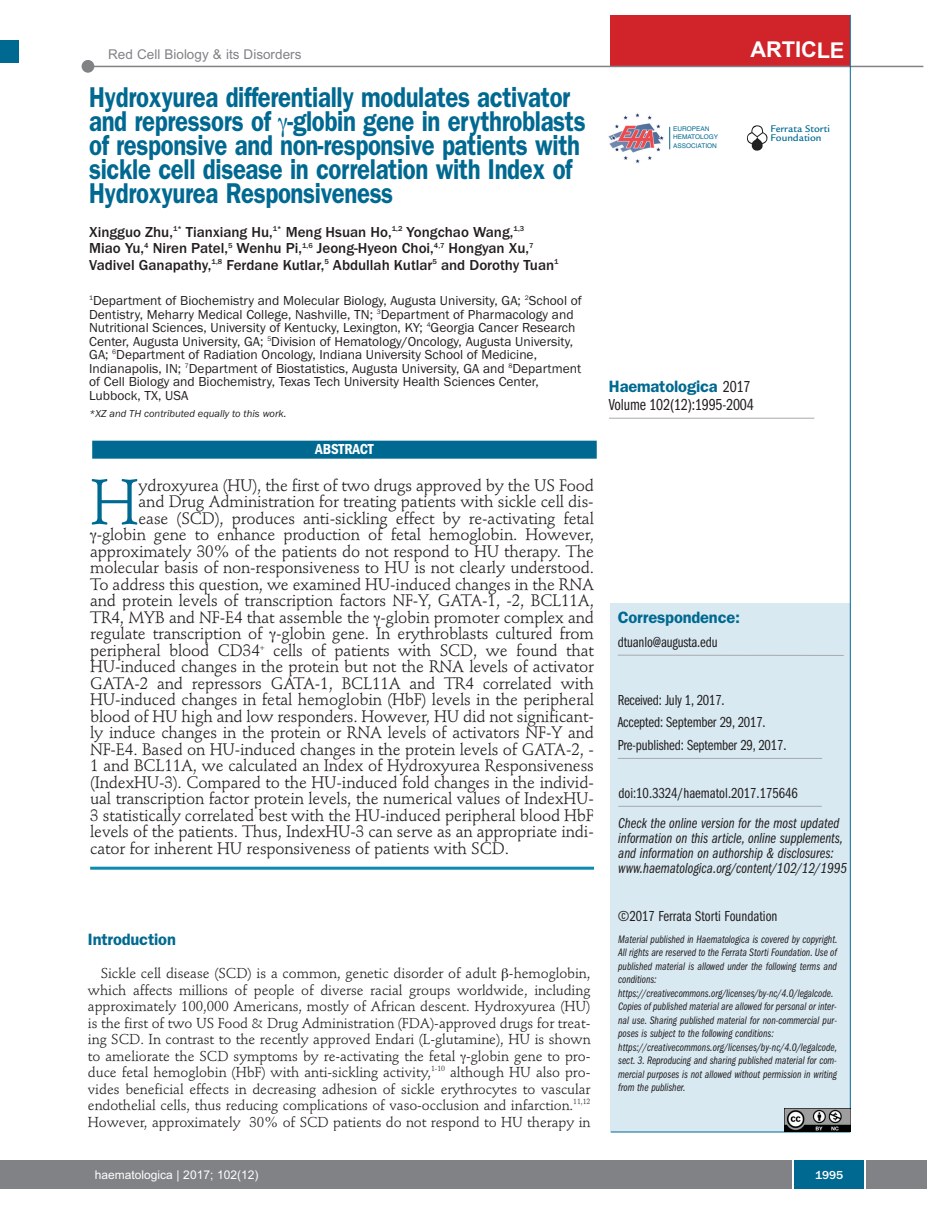
<style>
.page{position:relative;width:927px;height:1225px;background:#fff}
.page>*{position:absolute;margin:0;border:0;box-sizing:border-box;transform-origin:0 0}
.t1{font:62.7px "Stempel Schneidler";color:#006991}
.t2{font:600 28.8px/24px "Franklin Gothic";letter-spacing:-.015em;color:#006991;scale:.83 1}
.t3{font:700 21.75px "Arial";letter-spacing:-.01em;color:#fff}
.t4{font:16.5px "Stempel Schneidler";letter-spacing:-.01em;color:#231f20}
.t5{font:600 16.5px "Franklin Gothic";letter-spacing:-.01em;color:#006991}
.t6{font:16.5px "Franklin Gothic Book Cmpr";letter-spacing:-.01em;color:#231f20}
.t7{font:500 15px/16.5px "Franklin Gothic";color:#231f20}
.t8{font:15px/15px "Franklin Gothic Book Cmpr Ital";color:#231f20}
.t9{font:15px/22.5px "Franklin Gothic Book Cmpr";letter-spacing:-.01em;color:#231f20}
.t10{font:600 condensed 15px "Franklin Gothic";letter-spacing:-.005em;color:#fff}
.t11{font:14.25px/16.5px "Stempel Schneidler";letter-spacing:-.005em;color:#231f20;text-align:justify}
.t12{font:13.5px/13.5px "Franklin Gothic";color:#231f20}
.t13{font:13.5px "Arial";color:#808285}
.t14{font:12px "Arial";color:#fff}
.t15{font:500 12px "Franklin Gothic";color:#fff}
.t16{font:11.25px/13.5px "Franklin Gothic Book Cmpr Ital";color:#231f20}
.t17{font:italic 10.5px "Franklin Gothic";color:#231f20}
.t18{font:500 10.5px/9px "Legacy Sans";color:#006991}
.t19{font:6.45px/8.7px "Helvetica";color:#006991}
.s1{font-family:"Franklin Gothic Book Cmpr";font-weight:400;color:#231f20}
</style>
<div class="page">
<div style="left:18px;top:1160px;width:909px;height:28px;background:#808285"></div>
<div style="left:794px;top:1160px;width:70px;height:28px;background:#006991"></div>
<hr style="left:792px;top:1160px;width:2px;height:28px;background:#fff">
<hr style="left:864px;top:1160px;width:2px;height:28px;background:#fff">
<div style="left:611px;top:603px;width:239px;height:529px;background:#d8e9f1"></div>
<hr style="left:618px;top:758px;width:204px;height:1px;background:#a8a9ad">
<hr style="left:618px;top:655px;width:226px;height:1px;background:#a8a9ad">
<hr style="left:611px;top:1131px;width:239px;height:1px;background:#006991">
<img style="left:747px;top:125px;width:20px;height:26px">
<img style="left:608px;top:113px;width:56px;height:50px">
<svg style="left:669px;top:127px;width:1px;height:22px"></svg>
<hr style="left:609px;top:418px;width:205px;height:1px;background:#a8a9ad">
<div style="left:611px;top:15px;width:239px;height:52px;background:#d1232a"></div>
<hr style="left:87px;top:66px;width:836px;height:1px;background:#808285">
<div style="left:82px;top:60px;width:12px;height:13px;background:#808285;border-radius:50%"></div>
<hr style="left:618px;top:806px;width:204px;height:1px;background:#a8a9ad">
<hr style="left:850px;top:15px;width:1px;height:1116px;background:#006991">
<img style="left:785px;top:1108px;width:65px;height:23px">
<div style="left:0;top:40px;width:19px;height:22px;background:#006991"></div>
<div style="left:0;top:1160px;width:18px;height:28px;background:#808285"></div>
<hr style="left:90px;top:866px;width:504px;height:3px;background:#0d8aaf">
<div style="left:92px;top:441px;width:505px;height:18px;background:#006991"></div>
<p class="t13" style="left:108px;top:47px;width:195px">Red Cell Biology &amp; its Disorders</p>
<h3 class="t3" style="left:751px;top:37px;width:95px">ARTICLE</h3>
<h2 class="t2" style="left:89px;top:87px;width:600px">Hydroxyurea differentially modulates activator and repressors of -globin gene in erythroblasts of responsive and non-responsive patients with sickle cell disease in correlation with Index of Hydroxyurea Responsiveness</h2>
<p class="t7" style="left:89px;top:223px;width:471px">Xingguo Zhu,<sup>1*</sup> Tianxiang Hu,<sup>1*</sup> Meng Hsuan Ho,<sup>1,2</sup> Yongchao Wang,<sup>1,3<br></sup>Miao Yu,<sup>4</sup> Niren Patel,<sup>5</sup> Wenhu Pi,<sup>1,6</sup> Jeong-Hyeon Choi,<sup>4,7</sup> Hongyan Xu,<sup>7<br></sup>Vadivel Ganapathy,<sup>1,8</sup> Ferdane Kutlar,<sup>5</sup> Abdullah Kutlar<sup>5</sup> and Dorothy Tuan<sup>1</sup></p>
<p class="t12" style="left:89px;top:294px;width:494px"><sup>1</sup>Department of Biochemistry and Molecular Biology, Augusta University, GA; <sup>2</sup>School of Dentistry, Meharry Medical College, Nashville, TN; <sup>3</sup>Department of Pharmacology and Nutritional Sciences, University of Kentucky, Lexington, KY; <sup>4</sup>Georgia Cancer Research Center, Augusta University, GA; <sup>5</sup>Division of Hematology/Oncology, Augusta University, GA; <sup>6</sup>Department of Radiation Oncology, Indiana University School of Medicine, Indianapolis, IN; <sup>7</sup>Department of Biostatistics, Augusta University, GA and <sup>8</sup>Department of Cell Biology and Biochemistry, Texas Tech University Health Sciences Center, Lubbock, TX, USA</p>
<p class="t17" style="left:89px;top:407px;width:199px">*XZ and TH contributed equally to this work.</p>
<p class="t10" style="left:315px;top:444px;width:60px">ABSTRACT</p>
<h1 class="t1" style="left:90px;top:476px;width:50px">H</h1>
<p class="t4" style="left:139px;top:478px;width:457px">ydroxyurea (HU), the first of two drugs approved by the US Food</p>
<p class="t4" style="left:139px;top:495px;width:457px">and Drug Administration for treating patients with sickle cell dis-</p>
<p class="t4" style="left:139px;top:511px;width:457px">ease (SCD), produces anti-sickling effect by re-activating fetal</p>
<p class="t4" style="left:97px;top:528px;width:499px">-globin gene to enhance production of fetal hemoglobin. However,</p>
<p class="t4" style="left:90px;top:544px;width:505px">approximately 30% of the patients do not respond to HU therapy. The</p>
<p class="t4" style="left:90px;top:561px;width:505px">molecular basis of non-responsiveness to HU is not clearly understood.</p>
<p class="t4" style="left:90px;top:577px;width:505px">To address this question, we examined HU-induced changes in the RNA</p>
<p class="t4" style="left:90px;top:594px;width:505px">and protein levels of transcription factors NF-Y, GATA-1, -2, BCL11A,</p>
<p class="t4" style="left:90px;top:610px;width:505px">TR4, MYB and NF-E4 that assemble the -globin promoter complex and</p>
<p class="t4" style="left:90px;top:627px;width:505px">regulate transcription of -globin gene. In erythroblasts cultured from</p>
<p class="t4" style="left:90px;top:643px;width:505px">peripheral blood CD34<sup>+</sup> cells of patients with SCD, we found that</p>
<p class="t4" style="left:90px;top:660px;width:505px">HU-induced changes in the protein but not the RNA levels of activator</p>
<p class="t4" style="left:90px;top:676px;width:505px">GATA-2 and repressors GATA-1, BCL11A and TR4 correlated with</p>
<p class="t4" style="left:90px;top:693px;width:505px">HU-induced changes in fetal hemoglobin (HbF) levels in the peripheral</p>
<p class="t4" style="left:90px;top:709px;width:505px">blood of HU high and low responders. However, HU did not significant-</p>
<p class="t4" style="left:90px;top:726px;width:505px">ly induce changes in the protein or RNA levels of activators NF-Y and</p>
<p class="t4" style="left:90px;top:742px;width:505px">NF-E4. Based on HU-induced changes in the protein levels of GATA-2, -</p>
<p class="t4" style="left:90px;top:759px;width:505px">1 and BCL11A, we calculated an Index of Hydroxyurea Responsiveness</p>
<p class="t4" style="left:90px;top:775px;width:505px">(IndexHU-3). Compared to the HU-induced fold changes in the individ-</p>
<p class="t4" style="left:90px;top:792px;width:505px">ual transcription factor protein levels, the numerical values of IndexHU-</p>
<p class="t4" style="left:90px;top:808px;width:505px">3 statistically correlated best with the HU-induced peripheral blood HbF</p>
<p class="t4" style="left:90px;top:825px;width:505px">levels of the patients. Thus, IndexHU-3 can serve as an appropriate indi-</p>
<p class="t4" style="left:90px;top:841px;width:420px">cator for inherent HU responsiveness of patients with SCD.</p>
<p class="t5" style="left:88px;top:933px;width:89px">Introduction</p>
<p class="t11" style="left:88px;top:966px;width:504px;text-indent:13px">Sickle cell disease (SCD) is a common, genetic disorder of adult -hemoglobin, which affects millions of people of diverse racial groups worldwide, including approximately 100,000 Americans, mostly of African descent. Hydroxyurea (HU) is the first of two US Food &amp; Drug Administration (FDA)-approved drugs for treat&shy;ing SCD. In contrast to the recently approved Endari (L-glutamine), HU is shown to ameliorate the SCD symptoms by re-activating the fetal -globin gene to pro&shy;duce fetal hemoglobin (HbF) with anti-sickling activity,<sup>1-10</sup> although HU also pro&shy;vides beneficial effects in decreasing adhesion of sickle erythrocytes to vascular endothelial cells, thus reducing complications of vaso-occlusion and infarction.<sup>11,12<br></sup>However, approximately 30% of SCD patients do not respond to HU therapy in</p>
<p class="t19" style="left:673px;top:124px;width:47px">EUROPEAN<br>HEMATOLOGY<br>ASSOCIATION</p>
<p class="t18" style="left:771px;top:125px;width:61px">Ferrata Storti<br>Foundation</p>
<p class="t5" style="left:609px;top:380px;width:143px">Haematologica <span class="s1">2017</span></p>
<p class="t6" style="left:609px;top:398px;width:146px">Volume 102(12):1995-2004</p>
<p class="t5" style="left:618px;top:612px;width:124px">Correspondence:</p>
<p class="t9" style="left:618px;top:631px;width:101px">dtuanlo@augusta.edu</p>
<p class="t9" style="left:618px;top:690px;width:170px">Received: July 1, 2017.<br>Accepted: September 29, 2017.<br>Pre-published: September 29, 2017.</p>
<p class="t9" style="left:618px;top:782px;width:181px">doi:10.3324/haematol.2017.175646</p>
<p class="t8" style="left:618px;top:817px;width:230px">Check the online version for the most updated information on this article, online supplements, and information on authorship &amp; disclosures: www.haematologica.org/content/102/12/1995</p>
<p class="t9" style="left:618px;top:906px;width:161px">©2017 Ferrata Storti Foundation</p>
<p class="t16" style="left:618px;top:933px;width:221px">Material published in Haematologica is covered by copyright.<br>All rights are reserved to the Ferrata Storti Foundation. Use of published material is allowed under the following terms and conditions: https://creativecommons.org/licenses/by-nc/4.0/legalcode.<br>Copies of published material are allowed for personal or inter&shy;nal use. Sharing published material for non-commercial pur&shy;poses is subject to the following conditions: https://creativecommons.org/licenses/by-nc/4.0/legalcode, sect. 3. Reproducing and sharing published material for com&shy;mercial purposes is not allowed without permission in writing from the publisher.</p>
<p class="t14" style="left:95px;top:1167px;width:165px">haematologica | 2017; 102(12)</p>
<p class="t15" style="left:815px;top:1167px;width:30px">1995</p>
</div>
